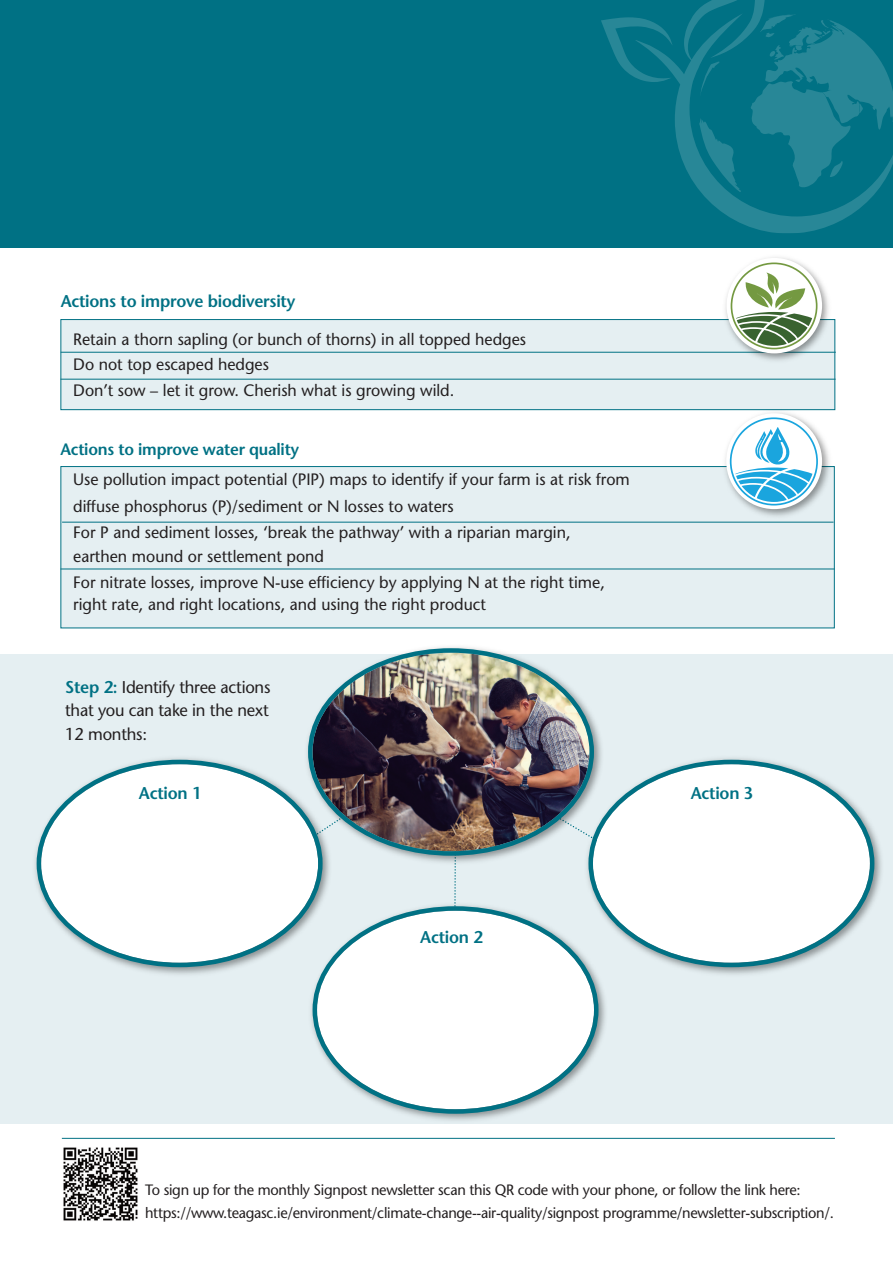
<style>
.page{position:relative;width:893px;height:1263px;background:#fff}
.page>*{position:absolute;margin:0;border:0;box-sizing:border-box;transform-origin:0 0}
.t1{font:17.1px/23.4px "Stone Sans";letter-spacing:-.015em;color:#231f20;text-align:justify}
.t2{font:600 17.1px "Stone Sans";letter-spacing:-.015em;color:#007184}
.t3{font:16.5px "Stone Sans";color:#231f20}
.t4{font:600 16.5px "Stone Sans";letter-spacing:-.015em;color:#007184}
.t5{font:15px/23.4px "Stone Sans";letter-spacing:-.02em;color:#231f20}
.s1{font-weight:600;color:#007184}
</style>
<div class="page">
<hr style="left:62px;top:1138px;width:773px;height:1px;background:#007184">
<div style="left:0;top:654px;width:893px;height:470px;background:#e5eff2"></div>
<div style="left:61px;top:320px;width:773px;height:89px;background:#e5eff2"></div>
<div style="left:60px;top:319px;width:775px;height:91px;border:1px solid #007184"></div>
<div style="left:0;top:0;width:893px;height:248px;background:#007184"></div>
<svg style="left:673px;top:0;width:220px;height:233px"></svg>
<svg style="left:601px;top:17px;width:72px;height:65px"></svg>
<div style="left:61px;top:467px;width:773px;height:160px;background:#e5eff2"></div>
<div style="left:60px;top:466px;width:775px;height:162px;border:1px solid #007184"></div>
<hr style="left:61px;top:352px;width:775px;height:1px;background:#007184">
<hr style="left:60px;top:379px;width:776px;height:1px;background:#007184">
<hr style="left:60px;top:569px;width:775px;height:1px;background:#007184">
<hr style="left:62px;top:522px;width:771px;height:1px;background:#007184">
<img style="left:63px;top:1147px;width:75px;height:74px">
<img style="left:720px;top:257px;width:115px;height:109px">
<div style="left:727px;top:258px;width:95px;height:95px;background:#fff;border-radius:50%"></div>
<svg style="left:731px;top:262px;width:86px;height:87px"></svg>
<svg style="left:454px;top:869px;width:2px;height:29px"></svg>
<img style="left:35px;top:758px;width:295px;height:217px">
<svg style="left:37px;top:760px;width:286px;height:207px;background:#e9f1f3"></svg>
<img style="left:720px;top:407px;width:115px;height:115px">
<div style="left:726px;top:413px;width:96px;height:96px;background:#fff;border-radius:50%"></div>
<svg style="left:730px;top:417px;width:88px;height:88px"></svg>
<img style="left:587px;top:758px;width:295px;height:217px">
<svg style="left:588px;top:760px;width:286px;height:207px;background:#e9f1f3"></svg>
<img style="left:306px;top:899px;width:306px;height:222px">
<svg style="left:313px;top:906px;width:285px;height:208px"></svg>
<img style="left:301px;top:647px;width:306px;height:222px">
<img style="left:308px;top:648px;width:286px;height:208px">
<p class="t2" style="left:61px;top:294px;width:236px">Actions to improve biodiversity</p>
<p class="t3" style="left:73px;top:332px;width:454px">Retain a thorn sapling (or bunch of thorns) in all topped hedges</p>
<p class="t3" style="left:73px;top:358px;width:197px">Do not top escaped hedges</p>
<p class="t3" style="left:73px;top:383px;width:383px">Don’t sow – let it grow. Cherish what is growing wild.</p>
<p class="t4" style="left:60px;top:443px;width:240px">Actions to improve water quality</p>
<p class="t3" style="left:73px;top:473px;width:558px">Use pollution impact potential (PIP) maps to identify if your farm is at risk from</p>
<p class="t3" style="left:73px;top:499px;width:382px">diffuse phosphorus (P)/sediment or N losses to waters</p>
<p class="t3" style="left:73px;top:526px;width:499px">For P and sediment losses, ‘break the pathway’ with a riparian margin,</p>
<p class="t3" style="left:73px;top:550px;width:252px">earthen mound or settlement pond</p>
<p class="t3" style="left:73px;top:576px;width:533px">For nitrate losses, improve N-use efficiency by applying N at the right time,</p>
<p class="t3" style="left:73px;top:598px;width:414px">right rate, and right locations, and using the right product</p>
<p class="t1" style="left:65px;top:677px;width:207px"><span class="s1">Step 2:</span> Identify three actions that you can take in the next 12 months:</p>
<p class="t2" style="left:139px;top:787px;width:64px">Action 1</p>
<p class="t2" style="left:420px;top:930px;width:64px">Action 2</p>
<p class="t2" style="left:691px;top:787px;width:64px">Action 3</p>
<p class="t5" style="left:145px;top:1179px;width:690px">To sign up for the monthly Signpost newsletter scan this QR code with your phone, or follow the link here: https://www.teagasc.ie/environment/climate-change--air-quality/signpost programme/newsletter-subscription/.</p>
</div>
